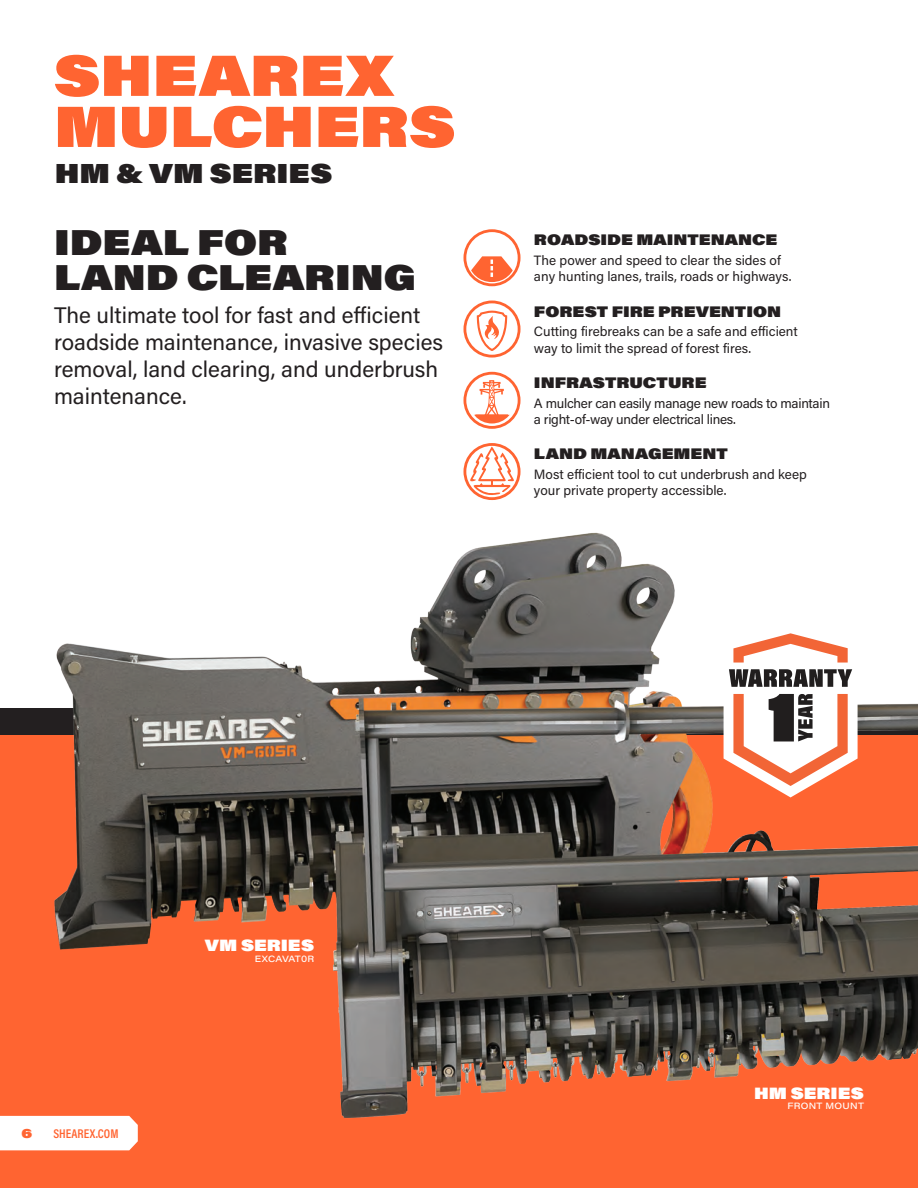
<style>
.page{position:relative;width:918px;height:1188px;background:#fff}
.page>*{position:absolute;margin:0;border:0;box-sizing:border-box;transform-origin:0 0}
.t1{font:900 57px "Acumin Pro Wide";color:#ff6431}
.t2{font:900 35.25px "Acumin Pro Wide";color:#231f20}
.t3{font:900 27px "Acumin Pro Wide";color:#231f20}
.t4{font:22.5px/27px "Acumin Pro";color:#231f20}
.nom_produit_grille{font:900 16.05px "Acumin Pro Wide";color:#fff}
.t5{font:900 15px "Acumin Pro Wide";color:#231f20}
.t6{font:13.5px/16.2px "Acumin Pro";letter-spacing:-.005em;color:#231f20}
.t7{font:600 12.75px "Acumin Pro Cond";color:#ff6431}
.t8{font:900 12.75px "Acumin Pro Wide";color:#ff6431}
.nom_produit_grille-2{font:500 9px "Acumin Pro Wide";letter-spacing:.025em;color:#fff}
</style>
<div class="page">
<div style="left:0;top:735px;width:918px;height:453px;background:#ff6431"></div>
<div style="left:0;top:708px;width:918px;height:27px;background:#231f20"></div>
<svg style="left:463px;top:229px;width:58px;height:57px"></svg>
<svg style="left:463px;top:301px;width:58px;height:57px"></svg>
<svg style="left:463px;top:372px;width:58px;height:57px"></svg>
<svg style="left:463px;top:443px;width:58px;height:57px"></svg>
<img style="left:19px;top:532px;width:899px;height:586px">
<svg style="left:717px;top:623px;width:147px;height:174px"></svg>
<div style="left:0;top:1116px;width:138px;height:34px;background:#fff"></div>
<p class="t1" style="left:54px;top:32px;width:341px">SHEAREX</p>
<p class="t1" style="left:54px;top:83px;width:403px">MULCHERS</p>
<p class="t3" style="left:55px;top:153px;width:279px">HM &amp; VM SERIES</p>
<p class="t2" style="left:54px;top:216px;width:235px">IDEAL FOR</p>
<p class="t2" style="left:54px;top:250px;width:363px">LAND CLEARING</p>
<p class="t4" style="left:54px;top:301px;width:391px">The ultimate tool for fast and efficient roadside maintenance, invasive species removal, land clearing, and underbrush maintenance.</p>
<p class="t5" style="left:534px;top:228px;width:245px">ROADSIDE MAINTENANCE</p>
<p class="t6" style="left:534px;top:252px;width:259px">The power and speed to clear the sides of any hunting lanes, trails, roads or highways.</p>
<p class="t5" style="left:534px;top:300px;width:249px">FOREST FIRE PREVENTION</p>
<p class="t6" style="left:534px;top:323px;width:265px">Cutting firebreaks can be a safe and efficient way to limit the spread of forest fires.</p>
<p class="t5" style="left:534px;top:371px;width:174px">INFRASTRUCTURE</p>
<p class="t6" style="left:534px;top:394px;width:298px">A mulcher can easily manage new roads to maintain a right-of-way under electrical lines.</p>
<p class="t5" style="left:534px;top:442px;width:195px">LAND MANAGEMENT</p>
<p class="t6" style="left:534px;top:465px;width:274px">Most efficient tool to cut underbrush and keep your private property accessible.</p>
<p class="t8" style="left:21px;top:1123px;width:12px">6</p>
<p class="t7" style="left:53px;top:1125px;width:67px">SHEAREX.COM</p>
<p class="nom_produit_grille" style="left:205px;top:933px;width:111px">VM SERIES</p>
<p class="nom_produit_grille-2" style="left:255px;top:952px;width:61px">EXCAVAT0R</p>
<p class="nom_produit_grille" style="left:754px;top:1081px;width:111px">HM SERIES</p>
<p class="nom_produit_grille-2" style="left:787px;top:1100px;width:78px">FRONT MOUNT</p>
</div>
